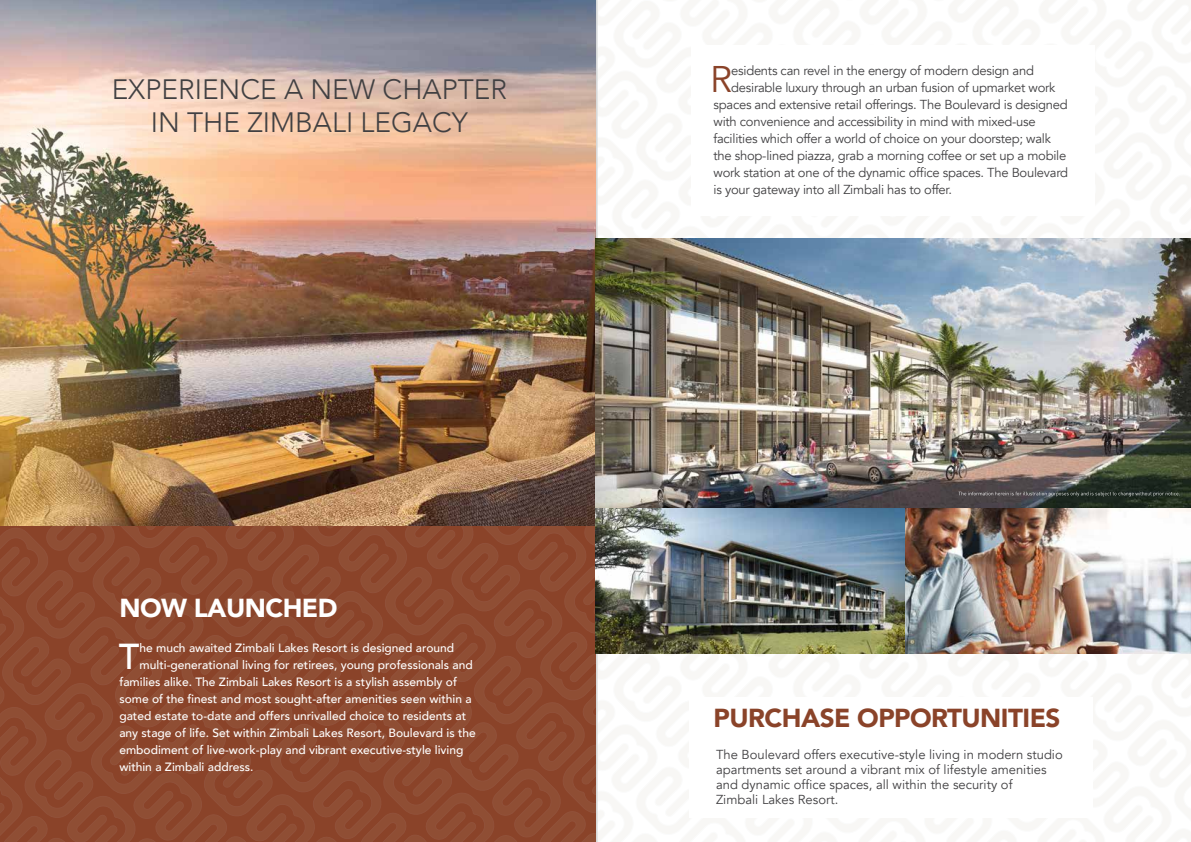
<style>
.page{position:relative;width:1191px;height:842px;background:#fff}
.page>*{position:absolute;margin:0;border:0;box-sizing:border-box;transform-origin:0 0}
.t1{font:37px "Avenir";color:#8a4329}
.t2{font:500 36px "Avenir";color:#fff}
.t3{font:300 28px/33px "Avenir";color:#414042;text-align:center}
.t4{font:900 26px "Avenir";letter-spacing:-.02em;color:#8a4329}
.t5{font:900 26px "Avenir";letter-spacing:-.02em;color:#fff}
.t6{font:13px "Avenir";letter-spacing:-.02em;color:#414042}
.t7{font:13px/15px "Avenir";color:#414042}
.t8{font:500 12px "Avenir";color:#fff}
</style>
<div class="page">
<img style="left:0;top:0;width:595px;height:527px">
<img style="left:595px;top:238px;width:596px;height:289px">
<img style="left:0;top:527px;width:1191px;height:315px">
<svg style="left:958px;top:492px;width:221px;height:4px"></svg>
<h3 class="t3" style="left:112px;top:73px;width:397px">EXPERIENCE A NEW CHAPTER<br>IN THE ZIMBALI LEGACY</h3>
<h3 class="t5" style="left:119px;top:585px;width:220px">NOW LAUNCHED</h3>
<h2 class="t2" style="left:119px;top:625px;width:22px">T</h2>
<p class="t8" style="left:140px;top:637px;width:316px">he much awaited Zimbali Lakes Resort is designed around</p>
<p class="t8" style="left:140px;top:654px;width:334px">multi-generational living for retirees, young professionals and</p>
<p class="t8" style="left:119px;top:671px;width:339px">families alike. The Zimbali Lakes Resort is a stylish assembly of</p>
<p class="t8" style="left:119px;top:688px;width:354px">some of the finest and most sought-after amenities seen within a</p>
<p class="t8" style="left:119px;top:705px;width:348px">gated estate to-date and offers unrivalled choice to residents at</p>
<p class="t8" style="left:119px;top:722px;width:358px">any stage of life. Set within Zimbali Lakes Resort, Boulevard is the</p>
<p class="t8" style="left:119px;top:739px;width:346px">embodiment of live-work-play and vibrant executive-style living</p>
<p class="t8" style="left:119px;top:756px;width:136px">within a Zimbali address.</p>
<h1 class="t1" style="left:710px;top:57px;width:23px">R</h1>
<p class="t6" style="left:731px;top:63px;width:304px">esidents can revel in the energy of modern design and</p>
<p class="t6" style="left:731px;top:80px;width:326px">desirable luxury through an urban fusion of upmarket work</p>
<p class="t6" style="left:713px;top:97px;width:356px">spaces and extensive retail offerings. The Boulevard is designed</p>
<p class="t6" style="left:713px;top:114px;width:324px">with convenience and accessibility in mind with mixed-use</p>
<p class="t6" style="left:713px;top:131px;width:339px">facilities which offer a world of choice on your doorstep; walk</p>
<p class="t6" style="left:713px;top:148px;width:354px">the shop-lined piazza, grab a morning coffee or set up a mobile</p>
<p class="t6" style="left:713px;top:165px;width:356px">work station at one of the dynamic office spaces. The Boulevard</p>
<p class="t6" style="left:713px;top:182px;width:240px">is your gateway into all Zimbali has to offer.</p>
<h3 class="t4" style="left:713px;top:696px;width:348px">PURCHASE OPPORTUNITIES</h3>
<p class="t7" style="left:716px;top:747px;width:348px">The Boulevard offers executive-style living in modern studio apartments set around a vibrant mix of lifestyle amenities and dynamic office spaces, all within the security of<br>Zimbali Lakes Resort.</p>
</div>
